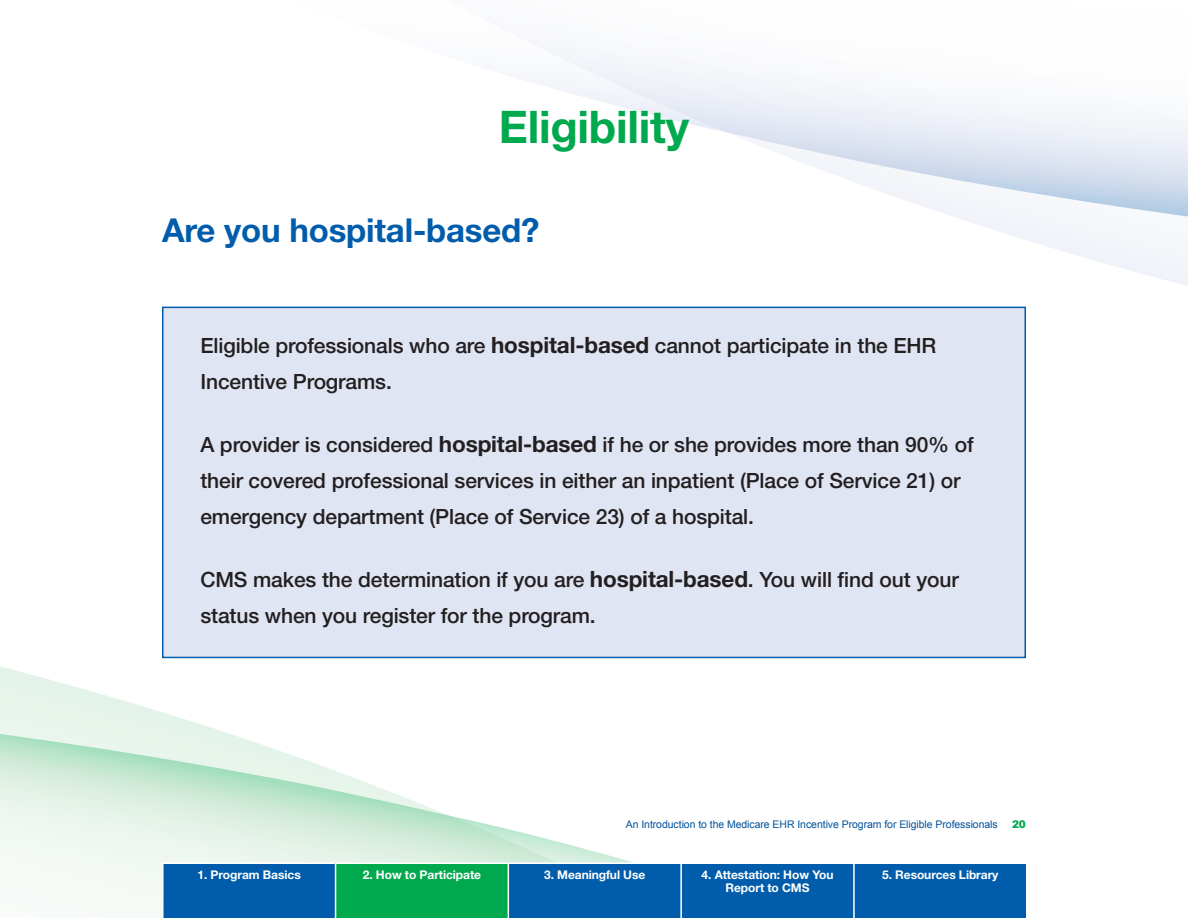
<style>
.page{position:relative;width:1188px;height:918px;background:#fff}
.page>*{position:absolute;margin:0;border:0;box-sizing:border-box;transform-origin:0 0}
.t1{font:700 45px "Helvetica Neue";letter-spacing:-.005em;color:#00a94e}
.t2{font:700 33px "Helvetica Neue";letter-spacing:-.005em;color:#015dab}
.t3{font:500 21px/36px "Helvetica Neue";letter-spacing:-.005em;color:#231f20}
.t4{font:700 12px/13.5px "Helvetica Neue";letter-spacing:-.005em;color:#fff;text-align:center}
.t5{font:10.5px "Arial";letter-spacing:-.005em;color:#01529b}
.t6{font:900 10.5px "Arial";color:#00a94e}
.s1{font-weight:700;font-size:22.5px}
</style>
<div class="page">
<svg style="left:523px;top:45px;width:665px;height:241px"></svg>
<svg style="left:0;top:666px;width:631px;height:233px"></svg>
<div style="left:164px;top:864px;width:862px;height:54px;background:#015dab"></div>
<div style="left:336px;top:863px;width:172px;height:55px;background:#00a94e"></div>
<hr style="left:162px;top:862px;width:174px;height:2px;background:#fff">
<hr style="left:162px;top:864px;width:2px;height:54px;background:#fff">
<hr style="left:336px;top:862px;width:172px;height:2px;background:#fff">
<hr style="left:335px;top:864px;width:1px;height:54px;background:#fff">
<hr style="left:508px;top:862px;width:173px;height:2px;background:#fff">
<hr style="left:508px;top:864px;width:1px;height:54px;background:#fff">
<hr style="left:680px;top:864px;width:2px;height:54px;background:#fff">
<hr style="left:853px;top:864px;width:2px;height:54px;background:#fff">
<div style="left:162px;top:307px;width:864px;height:351px;background:#e0e5f3;border:2px solid #015dab"></div>
<h1 class="t1" style="left:499px;top:99px;width:192px">Eligibility</h1>
<h4 class="t2" style="left:162px;top:210px;width:379px">Are you hospital-based?</h4>
<p class="t3" style="left:200px;top:327px;width:738px">Eligible professionals who are <span class="s1">hospital-based</span> cannot participate in the EHR<br>Incentive Programs.</p>
<p class="t3" style="left:200px;top:426px;width:775px">A provider is considered <span class="s1">hospital-based</span> if he or she provides more than 90% of their covered professional services in either an inpatient (Place of Service 21) or emergency department (Place of Service 23) of a hospital.</p>
<p class="t3" style="left:200px;top:561px;width:760px">CMS makes the determination if you are <span class="s1">hospital-based</span>. You will find out your status when you register for the program.</p>
<p class="t5" style="left:626px;top:818px;width:374px">An Introduction to the Medicare EHR Incentive Program for Eligible Professionals</p>
<p class="t6" style="left:1012px;top:817px;width:15px">20</p>
<p class="t4" style="left:198px;top:867px;width:105px">1. Program Basics</p>
<p class="t4" style="left:363px;top:867px;width:120px">2. How to Participate</p>
<p class="t4" style="left:544px;top:867px;width:103px">3. Meaningful Use</p>
<p class="t4" style="left:702px;top:867px;width:133px">4. Attestation: How You<br>Report to CMS</p>
<p class="t4" style="left:882px;top:867px;width:118px">5. Resources Library</p>
</div>
